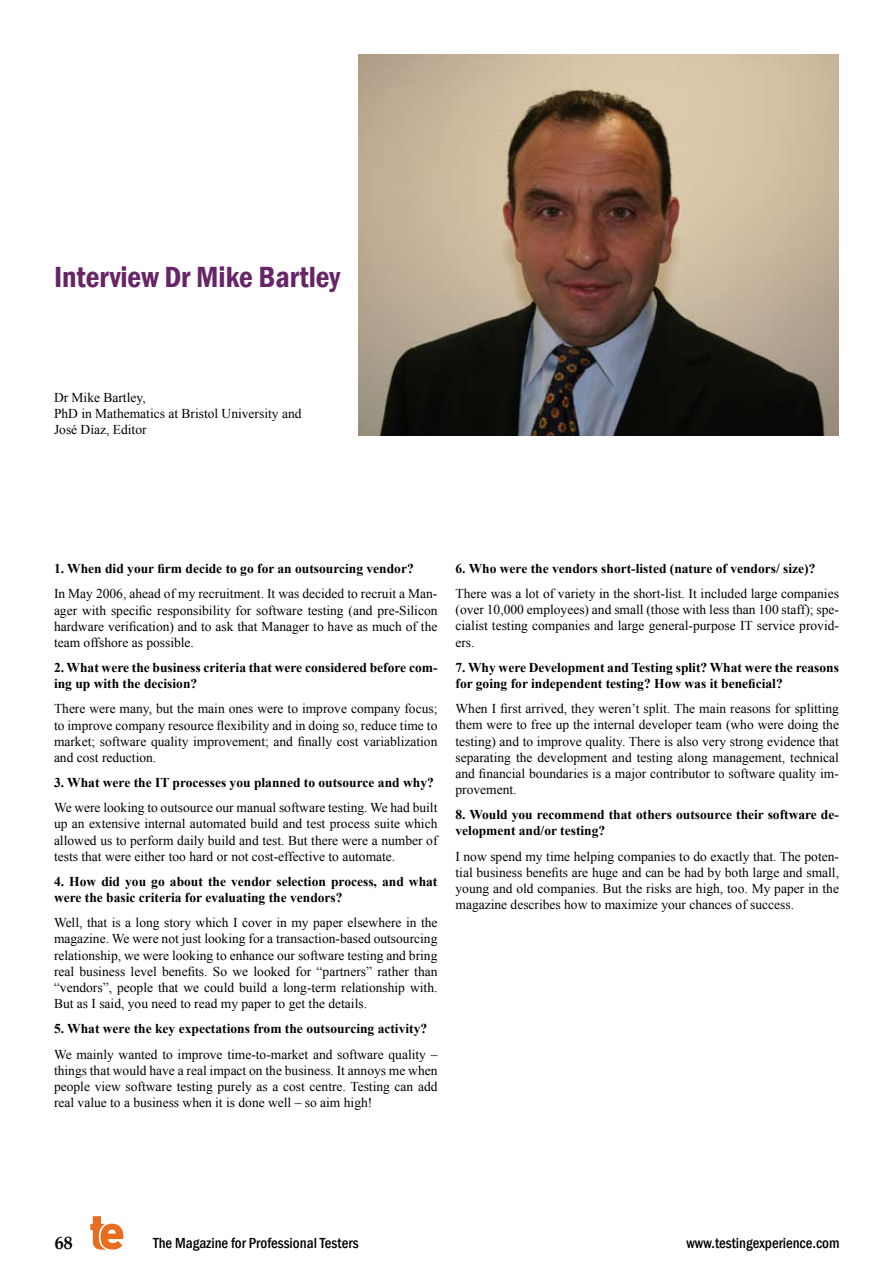
<style>
.page{position:relative;width:893px;height:1263px;background:#fff}
.page>*{position:absolute;margin:0;border:0;box-sizing:border-box;transform-origin:0 0}
.t1{font:600 condensed 30px "Franklin Gothic";color:#672467}
.t2{font:700 18px "Book Antiqua";color:#000}
.t3{font:500 condensed 15px "Franklin Gothic";color:#000}
.t4{font:13.5px/16.2px "Times New Roman";color:#000;text-align:justify}
.t5{font:700 13.5px/16.2px "Times New Roman";color:#000}
</style>
<div class="page">
<svg style="left:90px;top:1216px;width:33px;height:33px"></svg>
<img style="left:358px;top:54px;width:481px;height:381px">
<h1 class="t1" style="left:54px;top:257px;width:288px">Interview Dr Mike Bartley</h1>
<p class="t4" style="left:54px;top:389px;width:249px;text-align:left">Dr Mike Bartley,<br>PhD in Mathematics at Bristol University and<br>José Díaz, Editor</p>
<p class="t5" style="left:54px;top:560px;width:361px">1. When did your firm decide to go for an outsourcing vendor?</p>
<p class="t4" style="left:54px;top:585px;width:385px">In May 2006, ahead of my recruitment. It was decided to recruit a Man&shy;ager with specific responsibility for software testing (and pre-Silicon hardware verification) and to ask that Manager to have as much of the team offshore as possible.</p>
<p class="t5" style="left:54px;top:659px;width:385px">2. What were the business criteria that were considered before com&shy;ing up with the decision?</p>
<p class="t4" style="left:54px;top:700px;width:385px">There were many, but the main ones were to improve company focus; to improve company resource flexibility and in doing so, reduce time to market; software quality improvement; and finally cost variablization and cost reduction.</p>
<p class="t5" style="left:54px;top:774px;width:381px">3. What were the IT processes you planned to outsource and why?</p>
<p class="t4" style="left:54px;top:799px;width:385px">We were looking to outsource our manual software testing. We had built up an extensive internal automated build and test process suite which allowed us to perform daily build and test. But there were a number of tests that were either too hard or not cost-effective to automate.</p>
<p class="t5" style="left:54px;top:873px;width:385px">4. How did you go about the vendor selection process, and what were the basic criteria for evaluating the vendors?</p>
<p class="t4" style="left:54px;top:914px;width:385px">Well, that is a long story which I cover in my paper elsewhere in the magazine. We were not just looking for a transaction-based outsourcing relationship, we were looking to enhance our software testing and bring real business level benefits. So we looked for “partners” rather than “vendors”, people that we could build a long-term relationship with.<br>But as I said, you need to read my paper to get the details.</p>
<p class="t5" style="left:54px;top:1020px;width:375px">5. What were the key expectations from the outsourcing activity?</p>
<p class="t4" style="left:54px;top:1046px;width:385px">We mainly wanted to improve time-to-market and software quality – things that would have a real impact on the business. It annoys me when people view software testing purely as a cost centre. Testing can add real value to a business when it is done well – so aim high!</p>
<p class="t5" style="left:455px;top:560px;width:361px">6. Who were the vendors short-listed (nature of vendors/ size)?</p>
<p class="t4" style="left:455px;top:585px;width:385px">There was a lot of variety in the short-list. It included large companies (over 10,000 employees) and small (those with less than 100 staff); spe&shy;cialist testing companies and large general-purpose IT service provid&shy;ers.</p>
<p class="t5" style="left:455px;top:659px;width:385px">7. Why were Development and Testing split? What were the reasons for going for independent testing? How was it beneficial?</p>
<p class="t4" style="left:455px;top:700px;width:385px">When I first arrived, they weren’t split. The main reasons for splitting them were to free up the internal developer team (who were doing the testing) and to improve quality. There is also very strong evidence that separating the development and testing along management, technical and financial boundaries is a major contributor to software quality im&shy;provement.</p>
<p class="t5" style="left:455px;top:806px;width:385px">8. Would you recommend that others outsource their software de&shy;velopment and/or testing?</p>
<p class="t4" style="left:455px;top:848px;width:385px">I now spend my time helping companies to do exactly that. The poten&shy;tial business benefits are huge and can be had by both large and small, young and old companies. But the risks are high, too. My paper in the magazine describes how to maximize your chances of success.</p>
<h2 class="t2" style="left:55px;top:1230px;width:19px">68</h2>
<p class="t3" style="left:153px;top:1233px;width:207px">The Magazine for Professional Testers</p>
<p class="t3" style="left:686px;top:1233px;width:154px">www.testingexperience.com</p>
</div>
